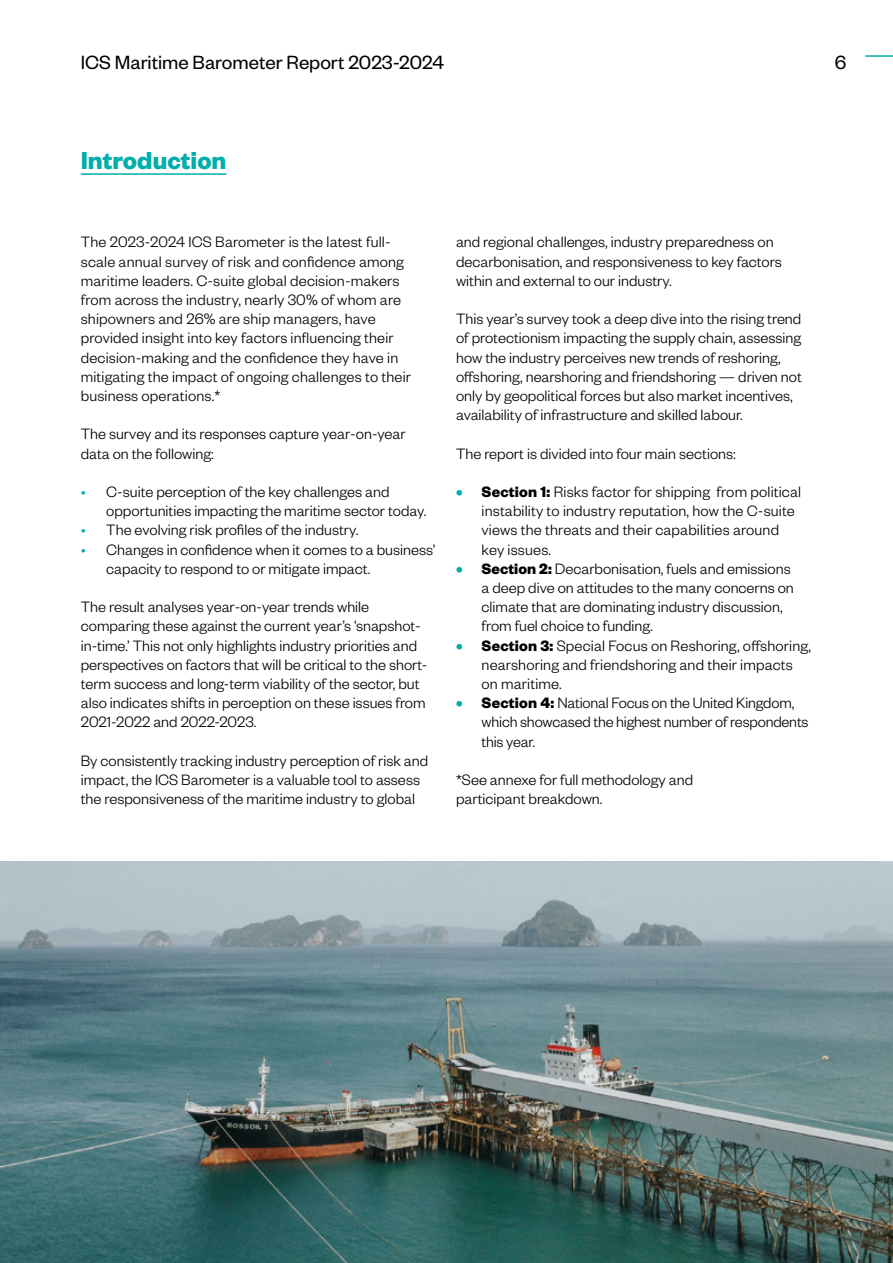
<style>
.page{position:relative;width:893px;height:1263px;background:#fff}
.page>*{position:absolute;margin:0;border:0;box-sizing:border-box;transform-origin:0 0}
.t1{font:700 27px "Founders Grotesk";color:#00aeab}
.t2{font:21px "Founders Grotesk";color:#000}
.Body_text{font:300 16.5px/19.2px "Founders Grotesk";color:#000}
.s1{color:#00aeab}
.s2{font-weight:700;color:#00aeab}
.s3{font-weight:700}
</style>
<div class="page">
<hr style="left:865px;top:55px;width:28px;height:2px;background:#00aeab">
<hr style="left:81px;top:173px;width:145px;height:2px;background:#00aeab">
<img style="left:0;top:862px;width:893px;height:401px">
<p class="t2" style="left:81px;top:49px;width:365px">ICS Maritime Barometer Report 2023-2024</p>
<p class="t2" style="left:835px;top:49px;width:13px">6</p>
<p class="t1" style="left:81px;top:143px;width:147px">Introduction</p>
<p class="Body_text" style="left:81px;top:232px;width:332px">The 2023-2024 ICS Barometer is the latest full&shy;scale annual survey of risk and confidence among maritime leaders. C-suite global decision-makers from across the industry, nearly 30% of whom are shipowners and 26% are ship managers, have provided insight into key factors influencing their decision-making and the confidence they have in mitigating the impact of ongoing challenges to their business operations.*</p>
<p class="Body_text" style="left:81px;top:424px;width:326px">The survey and its responses capture year-on-year data on the following:</p>
<p class="Body_text" style="left:106px;top:481px;width:322px;text-indent:-26px"><span class="s1">•</span> C-suite perception of the key challenges and opportunities impacting the maritime sector today.</p>
<p class="Body_text" style="left:81px;top:520px;width:279px"><span class="s1">•</span> The evolving risk profiles of the industry.</p>
<p class="Body_text" style="left:106px;top:539px;width:331px;text-indent:-26px"><span class="s1">•</span> Changes in confidence when it comes to a business’ capacity to respond to or mitigate impact.</p>
<p class="Body_text" style="left:81px;top:596px;width:348px">The result analyses year-on-year trends while comparing these against the current year’s ‘snapshot&shy;in-time.’ This not only highlights industry priorities and perspectives on factors that will be critical to the short&shy;term success and long-term viability of the sector, but also indicates shifts in perception on these issues from 2021-2022 and 2022-2023.</p>
<p class="Body_text" style="left:81px;top:750px;width:349px">By consistently tracking industry perception of risk and impact, the ICS Barometer is a valuable tool to assess the responsiveness of the maritime industry to global</p>
<p class="Body_text" style="left:456px;top:232px;width:327px">and regional challenges, industry preparedness on decarbonisation, and responsiveness to key factors within and external to our industry.</p>
<p class="Body_text" style="left:456px;top:308px;width:347px">This year’s survey took a deep dive into the rising trend of protectionism impacting the supply chain, assessing how the industry perceives new trends of reshoring, offshoring, nearshoring and friendshoring — driven not only by geopolitical forces but also market incentives, availability of infrastructure and skilled labour.</p>
<p class="Body_text" style="left:456px;top:443px;width:281px">The report is divided into four main sections:</p>
<p class="Body_text" style="left:482px;top:481px;width:321px;text-indent:-26px"><span class="s2">•</span> <span class="s3">Section 1:</span> Risks factor for shipping from political instability to industry reputation, how the C-suite views the threats and their capabilities around key issues.</p>
<p class="Body_text" style="left:482px;top:558px;width:314px;text-indent:-26px"><span class="s2">•</span> <span class="s3">Section 2:</span> Decarbonisation, fuels and emissions a deep dive on attitudes to the many concerns on climate that are dominating industry discussion, from fuel choice to funding.</p>
<p class="Body_text" style="left:482px;top:635px;width:331px;text-indent:-26px"><span class="s2">•</span> <span class="s3">Section 3:</span> Special Focus on Reshoring, offshoring, nearshoring and friendshoring and their impacts on maritime.</p>
<p class="Body_text" style="left:482px;top:692px;width:328px;text-indent:-26px"><span class="s2">•</span> <span class="s3">Section 4:</span> National Focus on the United Kingdom, which showcased the highest number of respondents this year.</p>
<p class="Body_text" style="left:456px;top:769px;width:239px">*See annexe for full methodology and participant breakdown.</p>
</div>
